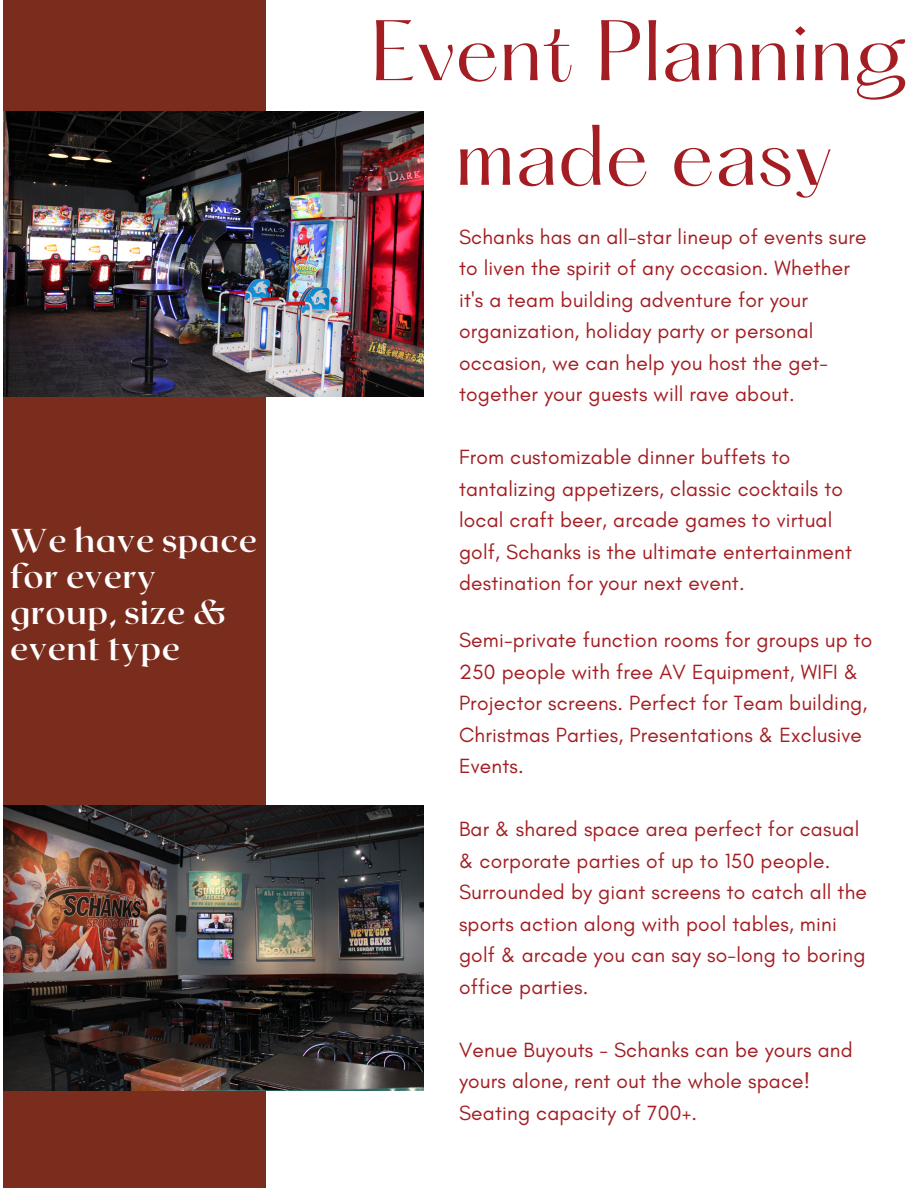
<style>
.page{position:relative;width:918px;height:1188px;background:#fff}
.page>*{position:absolute;margin:0;border:0;box-sizing:border-box;transform-origin:0 0}
.t1{font:75px "Hatton";color:#a31d22}
.t2{font:700 33px/36px "Roxborough CF";letter-spacing:.015em;color:#fff}
.t3{font:21px/31.5px "Glacial Indifference";letter-spacing:.01em;color:#a31d22}
</style>
<div class="page">
<div style="left:3px;top:0;width:262px;height:1188px;background:#7a2c1d"></div>
<img style="left:3px;top:112px;width:421px;height:284px">
<img style="left:3px;top:806px;width:421px;height:284px">
<p class="t2" style="left:10px;top:521px;width:248px">We have space for every group, size &amp; event type</p>
<p class="t1" style="left:371px;top:16px;width:539px">Event Planning</p>
<p class="t1" style="left:455px;top:120px;width:380px">made easy</p>
<p class="t3" style="left:459px;top:221px;width:409px">Schanks has an all-star lineup of events sure to liven the spirit of any occasion. Whether it's a team building adventure for your organization, holiday party or personal occasion, we can help you host the get&shy;together your guests will rave about.</p>
<p class="t3" style="left:459px;top:441px;width:395px">From customizable dinner buffets to tantalizing appetizers, classic cocktails to local craft beer, arcade games to virtual golf, Schanks is the ultimate entertainment destination for your next event.</p>
<p class="t3" style="left:459px;top:624px;width:415px">Semi-private function rooms for groups up to 250 people with free AV Equipment, WIFI &amp; Projector screens. Perfect for Team building, Christmas Parties, Presentations &amp; Exclusive Events.</p>
<p class="t3" style="left:459px;top:813px;width:410px">Bar &amp; shared space area perfect for casual &amp; corporate parties of up to 150 people.<br>Surrounded by giant screens to catch all the sports action along with pool tables, mini golf &amp; arcade you can say so-long to boring office parties.</p>
<p class="t3" style="left:459px;top:1033px;width:395px">Venue Buyouts - Schanks can be yours and yours alone, rent out the whole space!<br>Seating capacity of 700+.</p>
</div>
